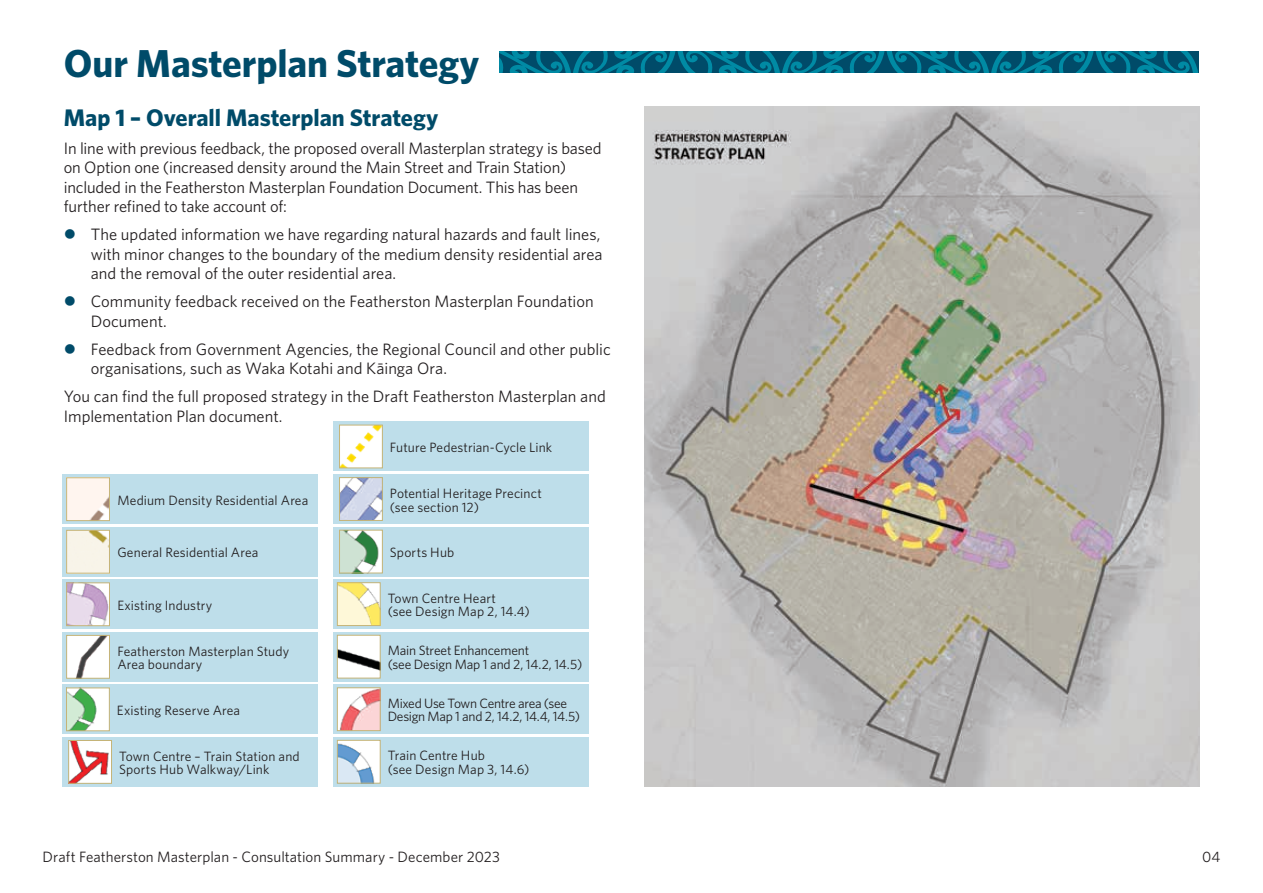
<style>
.page{position:relative;width:1263px;height:893px;background:#fff}
.page>*{position:absolute;margin:0;border:0;box-sizing:border-box;transform-origin:0 0}
.t1{font:700 39px "Whitney";letter-spacing:-.005em;color:#004b69}
.t2{font:700 24px "Whitney";color:#004b69}
.t3{font:16.5px/19.5px "Whitney";letter-spacing:-.005em;color:#231f20}
.t4{font:15px "Whitney";letter-spacing:.005em;color:#231f20}
.t5{font:13.5px/13.5px "Whitney";letter-spacing:.005em;color:#231f20}
.t6{font:13.5px/13.5px "Whitney";letter-spacing:-.02em;color:#231f20}
</style>
<div class="page">
<svg style="left:500px;top:51px;width:699px;height:22px;background:#006682"></svg>
<img style="left:644px;top:106px;width:555px;height:681px">
<div style="left:63px;top:474px;width:255px;height:50px;background:#bedeea"></div>
<img style="left:68px;top:479px;width:40px;height:40px">
<div style="left:66px;top:477px;width:44px;height:44px;border:1px solid #c5b478"></div>
<div style="left:63px;top:737px;width:255px;height:50px;background:#bedeea"></div>
<img style="left:70px;top:742px;width:40px;height:40px">
<div style="left:68px;top:740px;width:44px;height:44px;border:1px solid #c5b478"></div>
<div style="left:334px;top:579px;width:255px;height:50px;background:#bedeea"></div>
<img style="left:339px;top:584px;width:40px;height:40px">
<div style="left:337px;top:582px;width:44px;height:44px;border:1px solid #c5b478"></div>
<div style="left:63px;top:527px;width:255px;height:50px;background:#bedeea"></div>
<img style="left:68px;top:532px;width:40px;height:40px">
<div style="left:66px;top:530px;width:44px;height:44px;border:1px solid #c5b478"></div>
<div style="left:63px;top:579px;width:255px;height:50px;background:#bedeea"></div>
<img style="left:68px;top:584px;width:40px;height:40px">
<div style="left:66px;top:582px;width:44px;height:44px;border:1px solid #c5b478"></div>
<div style="left:63px;top:632px;width:255px;height:50px;background:#bedeea"></div>
<img style="left:68px;top:637px;width:40px;height:40px">
<div style="left:66px;top:635px;width:44px;height:44px;border:1px solid #c5b478"></div>
<div style="left:334px;top:422px;width:255px;height:49px;background:#bedeea"></div>
<img style="left:341px;top:427px;width:40px;height:39px">
<div style="left:339px;top:425px;width:44px;height:43px;border:1px solid #c5b478"></div>
<div style="left:334px;top:474px;width:255px;height:50px;background:#bedeea"></div>
<img style="left:341px;top:479px;width:40px;height:40px">
<div style="left:339px;top:477px;width:44px;height:44px;border:1px solid #c5b478"></div>
<div style="left:334px;top:527px;width:255px;height:49px;background:#bedeea"></div>
<img style="left:341px;top:532px;width:40px;height:39px">
<div style="left:339px;top:530px;width:44px;height:43px;border:1px solid #c5b478"></div>
<div style="left:334px;top:632px;width:255px;height:50px;background:#bedeea"></div>
<img style="left:339px;top:637px;width:40px;height:39px">
<div style="left:337px;top:635px;width:44px;height:43px;border:1px solid #c5b478"></div>
<div style="left:334px;top:684px;width:255px;height:50px;background:#bedeea"></div>
<img style="left:339px;top:689px;width:40px;height:40px">
<div style="left:337px;top:687px;width:44px;height:44px;border:1px solid #c5b478"></div>
<div style="left:334px;top:737px;width:255px;height:50px;background:#bedeea"></div>
<img style="left:339px;top:742px;width:40px;height:40px">
<div style="left:337px;top:740px;width:44px;height:44px;border:1px solid #c5b478"></div>
<div style="left:63px;top:684px;width:255px;height:50px;background:#bedeea"></div>
<img style="left:68px;top:689px;width:40px;height:40px">
<div style="left:66px;top:687px;width:44px;height:44px;border:1px solid #c5b478"></div>
<h1 class="t1" style="left:64px;top:37px;width:417px">Our Masterplan Strategy</h1>
<h2 class="t2" style="left:64px;top:101px;width:376px">Map 1 – Overall Masterplan Strategy</h2>
<p class="t3" style="left:64px;top:138px;width:539px">In line with previous feedback, the proposed overall Masterplan strategy is based on Option one (increased density around the Main Street and Train Station) included in the Featherston Masterplan Foundation Document. This has been further refined to take account of:</p>
<p class="t3" style="left:91px;top:224px;width:513px">The updated information we have regarding natural hazards and fault lines, with minor changes to the boundary of the medium density residential area and the removal of the outer residential area.</p>
<p class="t3" style="left:91px;top:291px;width:504px">Community feedback received on the Featherston Masterplan Foundation<br>Document.</p>
<p class="t3" style="left:91px;top:339px;width:521px">Feedback from Government Agencies, the Regional Council and other public organisations, such as Waka Kotahi and Kāinga Ora.</p>
<p class="t3" style="left:64px;top:386px;width:544px">You can find the full proposed strategy in the Draft Featherston Masterplan and<br>Implementation Plan document.</p>
<p class="t5" style="left:117px;top:493px;width:192px">Medium Density Residential Area</p>
<p class="t5" style="left:117px;top:546px;width:142px">General Residential Area</p>
<p class="t5" style="left:117px;top:598px;width:96px">Existing Industry</p>
<p class="t5" style="left:117px;top:644px;width:173px">Featherston Masterplan Study<br>Area boundary</p>
<p class="t5" style="left:117px;top:703px;width:125px">Existing Reserve Area</p>
<p class="t5" style="left:119px;top:749px;width:182px">Town Centre – Train Station and<br>Sports Hub Walkway/Link</p>
<p class="t5" style="left:390px;top:440px;width:164px">Future Pedestrian-Cycle Link</p>
<p class="t5" style="left:390px;top:486px;width:153px">Potential Heritage Precinct (see section 12)</p>
<p class="t5" style="left:390px;top:545px;width:66px">Sports Hub</p>
<p class="t5" style="left:388px;top:591px;width:144px">Town Centre Heart<br>(see Design Map 2, 14.4)</p>
<p class="t5" style="left:388px;top:643px;width:196px">Main Street Enhancement<br>(see Design Map 1 and 2, 14.2, 14.5)</p>
<p class="t6" style="left:388px;top:696px;width:194px">Mixed Use Town Centre area (see<br>Design Map 1 and 2, 14.2, 14.4, 14.5)</p>
<p class="t5" style="left:388px;top:749px;width:143px">Train Centre Hub<br>(see Design Map 3, 14.6)</p>
<p class="t4" style="left:43px;top:847px;width:459px">Draft Featherston Masterplan - Consultation Summary - December 2023</p>
<p class="t4" style="left:1202px;top:847px;width:20px">04</p>
</div>
